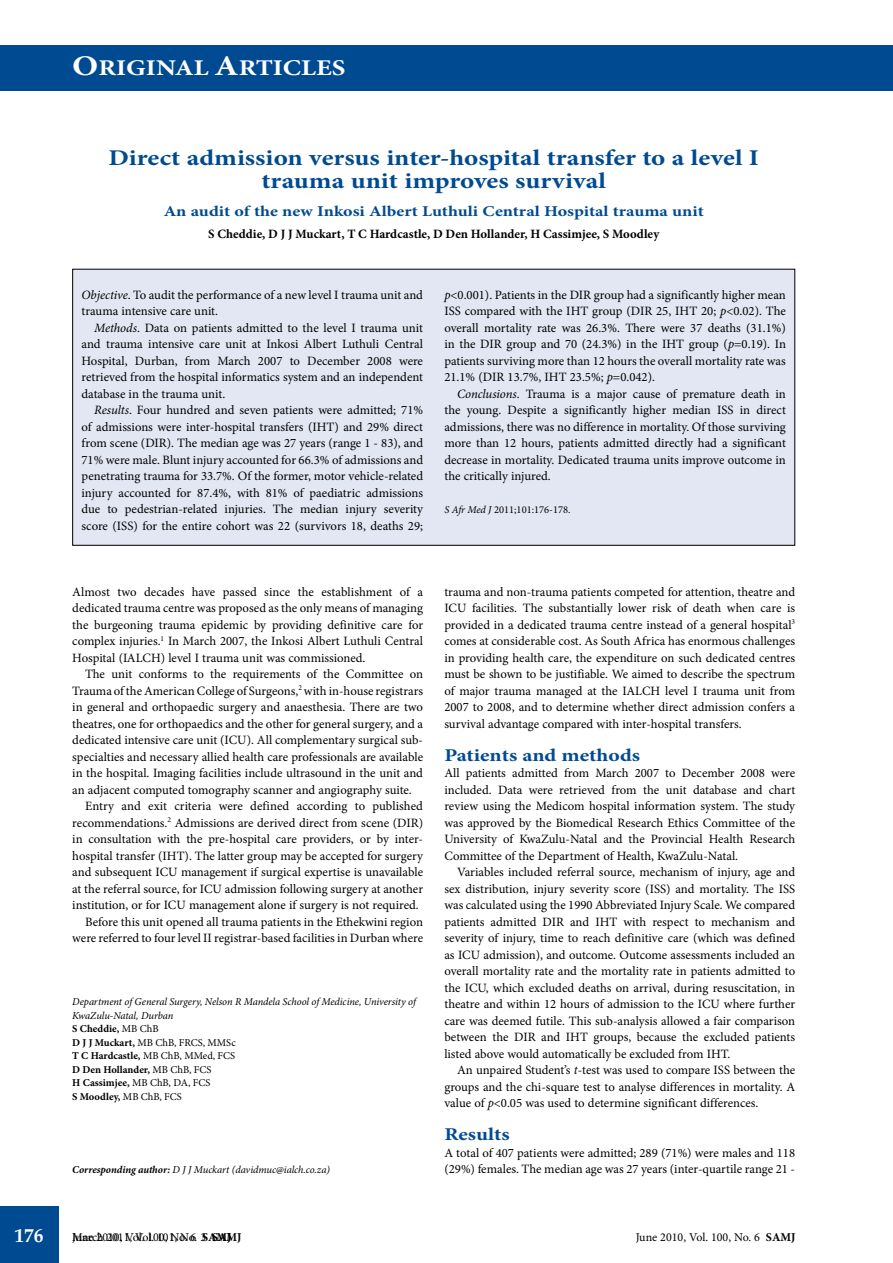
<style>
.page{position:relative;width:893px;height:1263px;background:#fff}
.page>*{position:absolute;margin:0;border:0;box-sizing:border-box;transform-origin:0 0}
.t1{font:700 22.5px/22.5px "Minion Pro";color:#004a91;text-align:center;scale:1.2 1}
.t2{font:700 22.5px "Minion Pro";color:#fff;scale:1.2 1}
.t3{font:700 19.5px "Minion Pro";color:#fff}
.t4{font:700 18px "Minion Pro";color:#004a91;scale:1.2 1}
.t5{font:700 15px "Minion Pro";color:#004a91;scale:1.2 1}
.t6{font:12.75px/16.5px "Minion Pro";color:#000;text-align:justify}
.t7{font:700 12.75px "Minion Pro";color:#000}
.t8{font:12px "Minion Pro";color:#000}
.t9{font:italic 10.5px/13.5px "Minion Pro";letter-spacing:-.005em;color:#000}
.t10{font:10.5px "Minion Pro";color:#000}
.s1{font-size:28.5px}
.s2{font-style:italic}
.s3{font-weight:700;font-style:normal}
.s4{font-style:normal}
.s5{font-weight:700}
</style>
<div class="page">
<div style="left:0;top:1206px;width:59px;height:57px;background:#004a91"></div>
<div style="left:0;top:45px;width:893px;height:45px;background:#004a91"></div>
<div style="left:73px;top:269px;width:722px;height:276px;background:#e3e6f3"></div>
<h1 class="t2" style="left:72px;top:52px;width:229px"><span class="s1">O</span>RIGINAL <span class="s1">A</span>RTICLES</h1>
<h1 class="t1" style="left:108px;top:146px;width:544px">Direct admission versus inter-hospital transfer to a level I trauma unit improves survival</h1>
<p class="t5" style="left:164px;top:201px;width:452px">An audit of the new Inkosi Albert Luthuli Central Hospital trauma unit</p>
<p class="t7" style="left:208px;top:225px;width:453px">S Cheddie, D J J Muckart, T C Hardcastle, D Den Hollander, H Cassimjee, S Moodley</p>
<p class="t6" style="left:82px;top:286px;width:343px"><span class="s2">Objective</span>. To audit the performance of a new level I trauma unit and trauma intensive care unit.</p>
<p class="t6" style="left:82px;top:319px;width:343px;text-indent:13px"><span class="s2">Methods</span>. Data on patients admitted to the level I trauma unit and trauma intensive care unit at Inkosi Albert Luthuli Central Hospital, Durban, from March 2007 to December 2008 were retrieved from the hospital informatics system and an independent database in the trauma unit.</p>
<p class="t6" style="left:82px;top:402px;width:343px;text-indent:13px"><span class="s2">Results</span>. Four hundred and seven patients were admitted; 71% of admissions were inter-hospital transfers (IHT) and 29% direct from scene (DIR). The median age was 27 years (range 1 - 83), and 71% were male. Blunt injury accounted for 66.3% of admissions and penetrating trauma for 33.7%. Of the former, motor vehicle-related injury accounted for 87.4%, with 81% of paediatric admissions due to pedestrian-related injuries. The median injury severity score (ISS) for the entire cohort was 22 (survivors 18, deaths 29;</p>
<p class="t6" style="left:444px;top:286px;width:343px"><span class="s2">p</span>&lt;0.001). Patients in the DIR group had a significantly higher mean ISS compared with the IHT group (DIR 25, IHT 20; <span class="s2">p</span>&lt;0.02). The overall mortality rate was 26.3%. There were 37 deaths (31.1%) in the DIR group and 70 (24.3%) in the IHT group (<span class="s2">p</span>=0.19). In patients surviving more than 12 hours the overall mortality rate was 21.1% (DIR 13.7%, IHT 23.5%; <span class="s2">p</span>=0.042).</p>
<p class="t6" style="left:444px;top:385px;width:343px;text-indent:13px"><span class="s2">Conclusions</span>. Trauma is a major cause of premature death in the young. Despite a significantly higher median ISS in direct admissions, there was no difference in mortality. Of those surviving more than 12 hours, patients admitted directly had a significant decrease in mortality. Dedicated trauma units improve outcome in the critically injured.</p>
<p class="t10" style="left:444px;top:503px;width:128px"><span class="s2">S Afr Med J</span> 2011;101:176-178.</p>
<p class="t6" style="left:72px;top:583px;width:352px">Almost two decades have passed since the establishment of a dedicated trauma centre was proposed as the only means of managing the burgeoning trauma epidemic by providing definitive care for complex injuries.<sup>1</sup> In March 2007, the Inkosi Albert Luthuli Central Hospital (IALCH) level I trauma unit was commissioned.</p>
<p class="t6" style="left:85px;top:666px;width:340px">The unit conforms to the requirements of the Committee on</p>
<p class="t6" style="left:72px;top:682px;width:352px">Trauma of the American College of Surgeons,<sup>2</sup> with in-house registrars</p>
<p class="t6" style="left:72px;top:699px;width:352px">in general and orthopaedic surgery and anaesthesia. There are two</p>
<p class="t6" style="left:72px;top:715px;width:352px">theatres, one for orthopaedics and the other for general surgery, and a</p>
<p class="t6" style="left:72px;top:732px;width:352px">dedicated intensive care unit (ICU). All complementary surgical sub-</p>
<p class="t6" style="left:72px;top:748px;width:352px">specialties and necessary allied health care professionals are available</p>
<p class="t6" style="left:72px;top:765px;width:352px">in the hospital. Imaging facilities include ultrasound in the unit and</p>
<p class="t6" style="left:72px;top:781px;width:341px">an adjacent computed tomography scanner and angiography suite.</p>
<p class="t6" style="left:85px;top:798px;width:339px">Entry and exit criteria were defined according to published</p>
<p class="t6" style="left:72px;top:814px;width:352px">recommendations.<sup>2</sup> Admissions are derived direct from scene (DIR)</p>
<p class="t6" style="left:72px;top:831px;width:352px">in consultation with the pre-hospital care providers, or by inter-</p>
<p class="t6" style="left:72px;top:847px;width:352px">hospital transfer (IHT). The latter group may be accepted for surgery</p>
<p class="t6" style="left:72px;top:864px;width:352px">and subsequent ICU management if surgical expertise is unavailable</p>
<p class="t6" style="left:72px;top:880px;width:352px">at the referral source, for ICU admission following surgery at another</p>
<p class="t6" style="left:72px;top:897px;width:348px">institution, or for ICU management alone if surgery is not required.</p>
<p class="t6" style="left:85px;top:913px;width:339px">Before this unit opened all trauma patients in the Ethekwini region</p>
<p class="t6" style="left:72px;top:930px;width:352px">were referred to four level II registrar-based facilities in Durban where</p>
<p class="t9" style="left:72px;top:995px;width:345px">Department of General Surgery, Nelson R Mandela School of Medicine, University of<br>KwaZulu-Natal, Durban<br><span class="s3">S Cheddie,</span> <span class="s4">MB ChB<br></span><span class="s3">D J J Muckart,</span> <span class="s4">MB ChB, FRCS, MMSc<br></span><span class="s3">T C Hardcastle,</span> <span class="s4">MB ChB, MMed, FCS<br></span><span class="s3">D Den Hollander,</span> <span class="s4">MB ChB, FCS<br></span><span class="s3">H Cassimjee,</span> <span class="s4">MB ChB, DA, FCS<br></span><span class="s3">S Moodley,</span> <span class="s4">MB ChB, FCS</span></p>
<p class="t6" style="left:444px;top:583px;width:352px">trauma and non-trauma patients competed for attention, theatre and ICU facilities. The substantially lower risk of death when care is provided in a dedicated trauma centre instead of a general hospital<sup>3 </sup>comes at considerable cost. As South Africa has enormous challenges in providing health care, the expenditure on such dedicated centres must be shown to be justifiable. We aimed to describe the spectrum of major trauma managed at the IALCH level I trauma unit from 2007 to 2008, and to determine whether direct admission confers a survival advantage compared with inter-hospital transfers.</p>
<h3 class="t4" style="left:444px;top:742px;width:165px">Patients and methods</h3>
<p class="t6" style="left:444px;top:765px;width:352px">All patients admitted from March 2007 to December 2008 were included. Data were retrieved from the unit database and chart review using the Medicom hospital information system. The study was approved by the Biomedical Research Ethics Committee of the University of KwaZulu-Natal and the Provincial Health Research Committee of the Department of Health, KwaZulu-Natal.</p>
<p class="t6" style="left:444px;top:864px;width:352px;text-indent:13px">Variables included referral source, mechanism of injury, age and sex distribution, injury severity score (ISS) and mortality. The ISS was calculated using the 1990 Abbreviated Injury Scale. We compared patients admitted DIR and IHT with respect to mechanism and severity of injury, time to reach definitive care (which was defined as ICU admission), and outcome. Outcome assessments included an overall mortality rate and the mortality rate in patients admitted to the ICU, which excluded deaths on arrival, during resuscitation, in theatre and within 12 hours of admission to the ICU where further care was deemed futile. This sub-analysis allowed a fair comparison between the DIR and IHT groups, because the excluded patients listed above would automatically be excluded from IHT.</p>
<p class="t6" style="left:444px;top:1062px;width:352px;text-indent:13px">An unpaired Student’s <span class="s2">t</span>-test was used to compare ISS between the groups and the chi-square test to analyse differences in mortality. A value of <span class="s2">p</span>&lt;0.05 was used to determine significant differences.</p>
<h3 class="t4" style="left:444px;top:1122px;width:56px">Results</h3>
<p class="t6" style="left:444px;top:1144px;width:352px">A total of 407 patients were admitted; 289 (71%) were males and 118</p>
<p class="t9" style="left:72px;top:1163px;width:259px"><span class="s5">Corresponding author:</span> D J J Muckart (davidmuc@ialch.co.za)</p>
<p class="t6" style="left:444px;top:1161px;width:352px">(29%) females. The median age was 27 years (inter-quartile range 21 -</p>
<h2 class="t3" style="left:14px;top:1222px;width:31px">176</h2>
<p class="t8" style="left:72px;top:1229px;width:161px">June 2010, Vol. 100, No. 6 <span class="s5">SAMJ</span></p>
<p class="t8" style="left:72px;top:1229px;width:171px">March 2011, Vol. 101, No. 3 <span class="s5">SAMJ</span></p>
<p class="t8" style="left:636px;top:1229px;width:161px">June 2010, Vol. 100, No. 6 <span class="s5">SAMJ</span></p>
</div>
